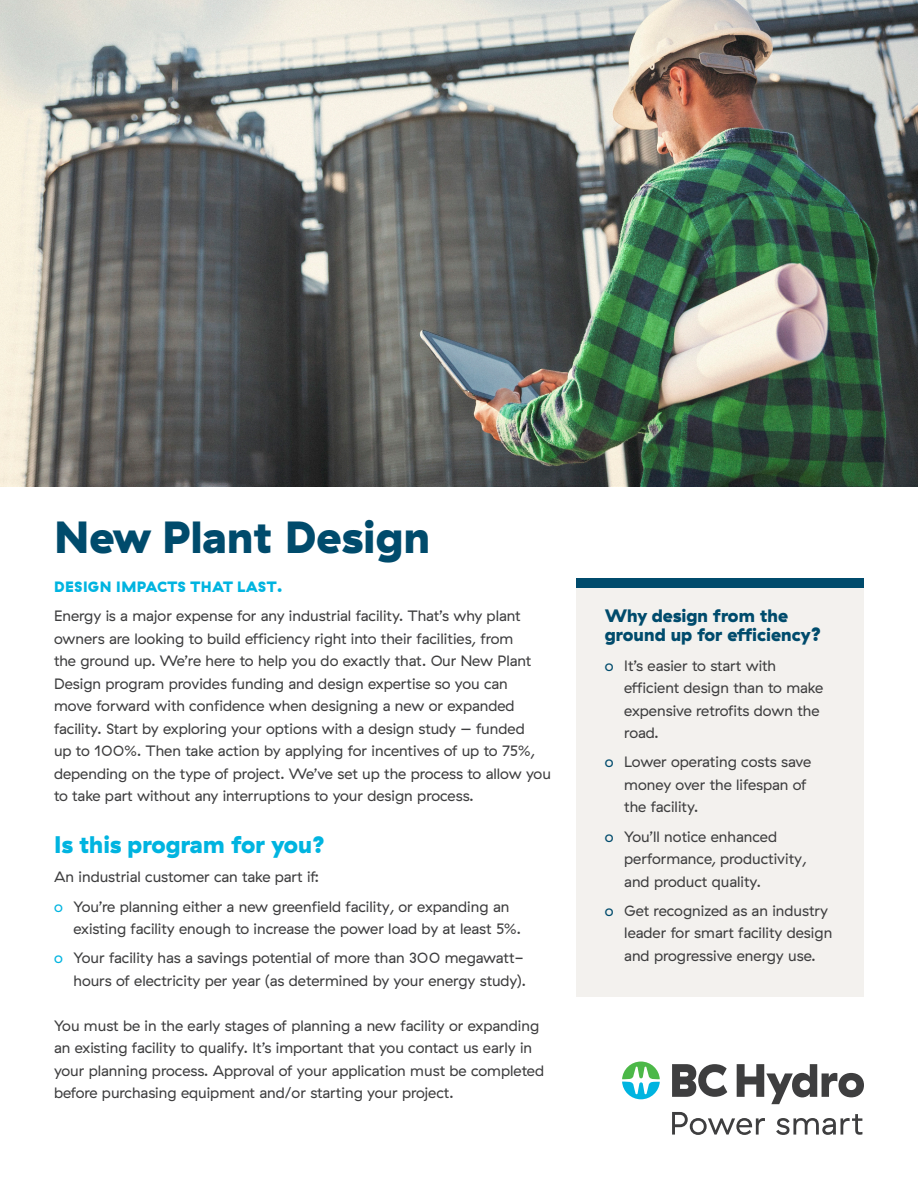
<style>
.page{position:relative;width:918px;height:1188px;background:#fff}
.page>*{position:absolute;margin:0;border:0;box-sizing:border-box;transform-origin:0 0}
.t1{font:900 45px "GT Haptik";color:#004b6c}
.t2{font:900 24px "GT Haptik";color:#00b4e0}
.side_bar_-_copy{font:900 18px/19.5px "GT Haptik";color:#004b6c}
.t3{font:15px/22.5px "GT Haptik";color:#3e3e3f}
.t4{font:900 15px "GT Haptik";letter-spacing:.03em;color:#00b4e0}
.s1{font-size:18px}
.s2{color:#00b4e0}
.s3{font-size:19.5px}
.s4{color:#004b6c}
</style>
<div class="page">
<img style="left:0;top:0;width:918px;height:487px">
<svg style="left:622px;top:1062px;width:38px;height:37px"></svg>
<svg style="left:672px;top:1064px;width:55px;height:33px"></svg>
<svg style="left:737px;top:1064px;width:127px;height:40px"></svg>
<svg style="left:672px;top:1112px;width:93px;height:23px"></svg>
<svg style="left:776px;top:1114px;width:86px;height:21px"></svg>
<div style="left:576px;top:583px;width:288px;height:414px;background:#f3f1ee"></div>
<div style="left:576px;top:578px;width:288px;height:10px;background:#004b6c"></div>
<p class="t1" style="left:54px;top:508px;width:378px">New Plant Design</p>
<p class="t4" style="left:54px;top:577px;width:230px">DESIGN IMPACTS THAT LAST<span class="s1">.</span></p>
<p class="t3" style="left:54px;top:605px;width:498px">Energy is a major expense for any industrial facility. That’s why plant owners are looking to build efficiency right into their facilities, from<br>the ground up. We’re here to help you do exactly that. Our New Plant Design program provides funding and design expertise so you can<br>move forward with confidence when designing a new or expanded facility. Start by exploring your options with a design study – funded<br>up to 100%. Then take action by applying for incentives of up to 75%, depending on the type of project. We’ve set up the process to allow you to take part without any interruptions to your design process.</p>
<p class="t2" style="left:54px;top:829px;width:273px">Is this program for you?</p>
<p class="t3" style="left:54px;top:866px;width:267px">An industrial customer can take part if:</p>
<p class="t3" style="left:74px;top:895px;width:449px;text-indent:-20px"><span class="s2">o</span> You’re planning either a new greenfield facility, or expanding an existing facility enough to increase the power load by at least 5%.</p>
<p class="t3" style="left:54px;top:947px;width:474px;text-align:right"><span class="s2">o</span> Your facility has a savings potential of more than 300 megawatt&shy;hours of electricity per year (as determined by your energy study).</p>
<p class="t3" style="left:54px;top:1015px;width:492px">You must be in the early stages of planning a new facility or expanding an existing facility to qualify. It’s important that you contact us early in your planning process. Approval of your application must be completed before purchasing equipment and/or starting your project.</p>
<p class="side_bar_-_copy" style="left:605px;top:606px;width:218px">Why design from the ground up for efficiency<span class="s3">?</span></p>
<p class="t3" style="left:624px;top:654px;width:200px;text-indent:-20px"><span class="s4">o</span> It’s easier to start with efficient design than to make expensive retrofits down the road.</p>
<p class="t3" style="left:624px;top:751px;width:188px;text-indent:-20px"><span class="s4">o</span> Lower operating costs save money over the lifespan of the facility.</p>
<p class="t3" style="left:624px;top:825px;width:184px;text-indent:-20px"><span class="s4">o</span> You’ll notice enhanced performance, productivity, and product quality.</p>
<p class="t3" style="left:624px;top:899px;width:210px;text-indent:-20px"><span class="s4">o</span> Get recognized as an industry leader for smart facility design and progressive energy use.</p>
</div>
